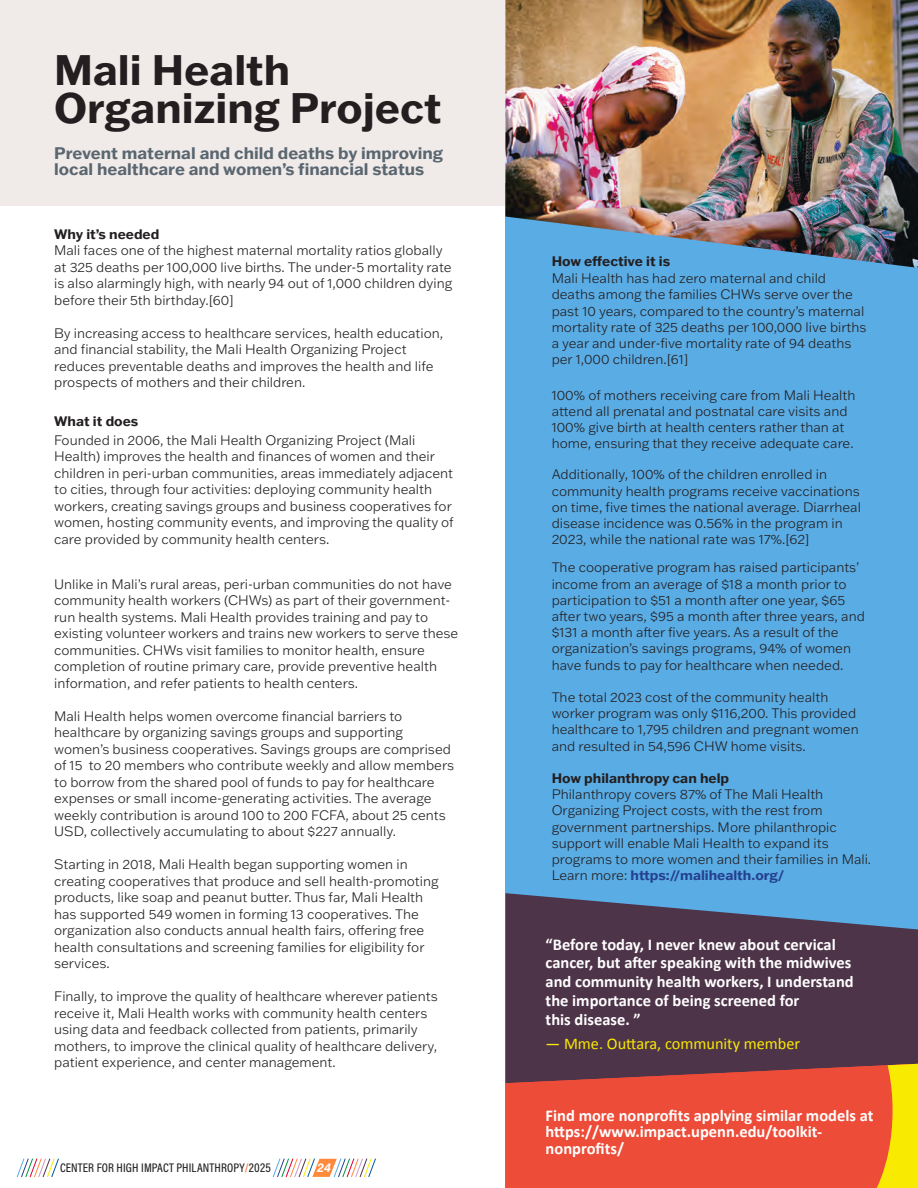
<style>
.page{position:relative;width:918px;height:1188px;background:#fff}
.page>*{position:absolute;margin:0;border:0;box-sizing:border-box;transform-origin:0 0}
.Heading_1{font:700 41.85px/38px "Franklin Gothic ATF";color:#231f20}
.t1{font:700 16.5px/18.8px "Calibri";color:#fff}
.Heading_2{font:700 16.5px/15.9px "Franklin Gothic ATF";color:#5a6670}
.t2{font:16.35px "Calibri";color:#f9ea01}
.Heading_2-2{font:300 13.5px/16.5px "Franklin Gothic ATF";color:#231f20}
.Heading_2-3{font:700 13.5px "Franklin Gothic ATF";color:#231f20}
.t3{font:12.9px "Acumin Variable Concept";color:#fff}
.t4{font:12.6px "Acumin Variable Concept";letter-spacing:.01em;color:#231f20}
.s1{color:#212121}
.s2{color:#ff661c}
.s3{font-weight:700;color:#25408f}
</style>
<div class="page">
<svg style="left:16px;top:1158px;width:43px;height:20px"></svg>
<svg style="left:272px;top:1158px;width:104px;height:20px"></svg>
<div style="left:0;top:0;width:505px;height:205px;background:#f0ebe9"></div>
<div style="left:505px;top:183px;width:413px;height:1005px;background:#5aace5"></div>
<img style="left:505px;top:0;width:413px;height:268px">
<svg style="left:505px;top:893px;width:413px;height:171px;background:#4f4059"></svg>
<svg style="left:505px;top:1064px;width:365px;height:124px;background:#df4a39"></svg>
<svg style="left:870px;top:1064px;width:48px;height:124px;background:#f3ab16"></svg>
<p class="Heading_1" style="left:54px;top:50px;width:389px">Mali Health<br>Organizing Project</p>
<p class="Heading_2" style="left:54px;top:145px;width:390px">Prevent maternal and child deaths by improving local healthcare and women’s financial status</p>
<p class="Heading_2-3" style="left:54px;top:225px;width:107px">Why it’s needed</p>
<p class="Heading_2-2" style="left:54px;top:242px;width:400px">Mali faces one of the highest maternal mortality ratios globally at 325 deaths per 100,000 live births. The under-5 mortality rate is also alarmingly high, with nearly 94 out of 1,000 children dying before their 5th birthday.[60]</p>
<p class="Heading_2-2" style="left:54px;top:324px;width:391px">By increasing access to healthcare services, health education, and financial stability, the Mali Health Organizing Project reduces preventable deaths and improves the health and life prospects of mothers and their children.</p>
<p class="Heading_2-3" style="left:54px;top:412px;width:86px">What it does</p>
<p class="Heading_2-2" style="left:54px;top:432px;width:401px">Founded in 2006, the Mali Health Organizing Project (Mali Health) improves the health and finances of women and their children in peri-urban communities, areas immediately adjacent to cities, through four activities: deploying community health workers, creating savings groups and business cooperatives for women, hosting community events, and improving the quality of care provided by community health centers.</p>
<p class="Heading_2-2" style="left:54px;top:576px;width:406px">Unlike in Mali’s rural areas, peri-urban communities do not have community health workers (CHWs) as part of their government&shy;run health systems. Mali Health provides training and pay to existing volunteer workers and trains new workers to serve these communities. CHWs visit families to monitor health, ensure completion of routine primary care, provide preventive health information, and refer patients to health centers.</p>
<p class="Heading_2-2" style="left:54px;top:708px;width:402px">Mali Health helps women overcome financial barriers to healthcare by organizing savings groups and supporting women’s business cooperatives. Savings groups are comprised of 15 to 20 members who contribute weekly and allow members to borrow from the shared pool of funds to pay for healthcare expenses or small income-generating activities. The average weekly contribution is around 100 to 200 FCFA, about 25 cents USD, collectively accumulating to about $<span class="s1">227 annually.</span></p>
<p class="Heading_2-2" style="left:54px;top:856px;width:386px">Starting in 2018, Mali Health began supporting women in creating cooperatives that produce and sell health-promoting products, like soap and peanut butter. Thus far, Mali Health has supported 549 women in forming 13 cooperatives. The organization also conducts annual health fairs, offering free health consultations and screening families for eligibility for services.</p>
<p class="Heading_2-2" style="left:54px;top:988px;width:385px">Finally, to improve the quality of healthcare wherever patients receive it, Mali Health works with community health centers using data and feedback collected from patients, primarily mothers, to improve the clinical quality of healthcare delivery, patient experience, and center management.</p>
<p class="t4" style="left:60px;top:1159px;width:212px">CENTER FOR HIGH IMPACT PHILANTHROPY<span class="s2">/</span>2025</p>
<p class="t3" style="left:317px;top:1159px;width:15px">24</p>
<p class="Heading_2-3" style="left:552px;top:252px;width:120px">How effective it is</p>
<p class="Heading_2-2" style="left:552px;top:270px;width:316px">Mali Health has had zero maternal and child deaths among the families CHWs serve over the past 10 years, compared to the country’s maternal mortality rate of 325 deaths per 100,000 live births a year and under-five mortality rate of 94 deaths per 1,000 children.[61]</p>
<p class="Heading_2-2" style="left:552px;top:386px;width:305px">100% of mothers receiving care from Mali Health attend all prenatal and postnatal care visits and 100% give birth at health centers rather than at home, ensuring that they receive adequate care.</p>
<p class="Heading_2-2" style="left:552px;top:466px;width:311px">Additionally, 100% of the children enrolled in community health programs receive vaccinations on time, five times the national average. Diarrheal disease incidence was 0.56% in the program in 2023, while the national rate was 17%.[62]</p>
<p class="Heading_2-2" style="left:552px;top:559px;width:315px">The cooperative program has raised participants’ income from an average of $18 a month prior to participation to $51 a month after one year, $65 after two years, $95 a month after three years, and $131 a month after five years. As a result of the organization’s savings programs, 94% of women have funds to pay for healthcare when needed.</p>
<p class="Heading_2-2" style="left:552px;top:689px;width:309px">The total 2023 cost of the community health worker program was only $116,200. This provided healthcare to 1,795 children and pregnant women and resulted in 54,596 CHW home visits.</p>
<p class="Heading_2-3" style="left:552px;top:769px;width:179px">How philanthropy can help</p>
<p class="Heading_2-2" style="left:552px;top:786px;width:321px">Philanthropy covers 87% of The Mali Health Organizing Project costs, with the rest from government partnerships. More philanthropic support will enable Mali Health to expand its programs to more women and their families in Mali.<br>Learn more: <span class="s3">https://malihealth.org/</span></p>
<p class="t1" style="left:546px;top:934px;width:310px">“Before today, I never knew about cervical cancer, but after speaking with the midwives and community health workers, I understand the importance of being screened for<br>this disease. ”</p>
<p class="t2" style="left:546px;top:1032px;width:256px">— Mme. Outtara, community member</p>
<p class="t1" style="left:546px;top:1106px;width:329px;line-height:16.5px">Find more nonprofits applying similar models at https://www.impact.upenn.edu/toolkit&shy;nonprofits/</p>
</div>
